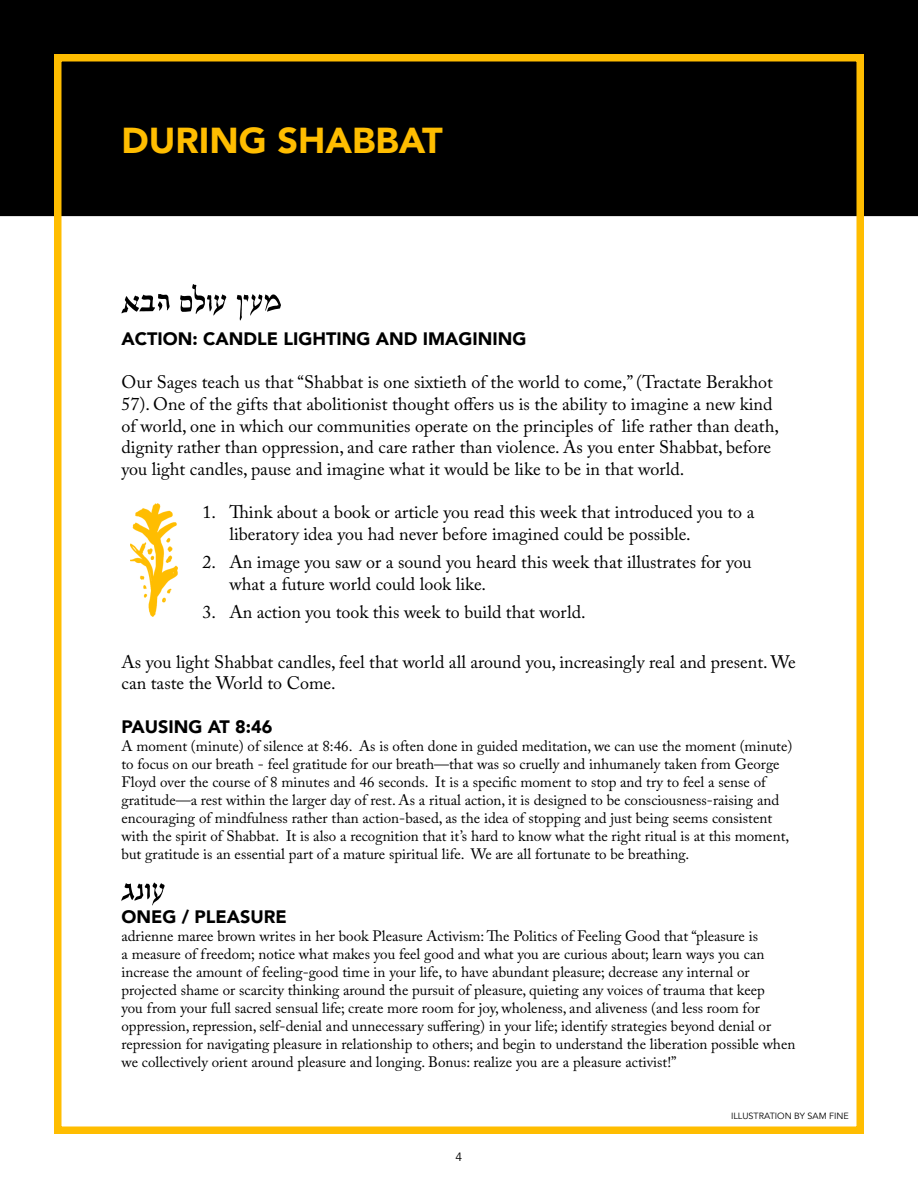
<style>
.page{position:relative;width:918px;height:1188px;background:#fff}
.page>*{position:absolute;margin:0;border:0;box-sizing:border-box;transform-origin:0 0}
.t1{font:900 36px "Avenir";color:#ffbd00}
.t2{font:18px/21.6px "Adobe Caslon Pro";color:#000}
.t3{font:900 18px "Avenir";color:#000}
.t4{font:15px/18px "Adobe Caslon Pro";color:#000}
.t5{font:12px "Avenir";color:#000}
.t6{font:9px "Avenir";color:#000}
</style>
<div class="page">
<div style="left:0;top:0;width:918px;height:216px;background:#000"></div>
<img style="left:131px;top:503px;width:47px;height:113px">
<div style="left:54px;top:54px;width:810px;height:1080px;border:8px solid #ffbd00"></div>
<svg style="left:180px;top:284px;width:46px;height:32px"></svg>
<svg style="left:121px;top:294px;width:49px;height:19px"></svg>
<svg style="left:237px;top:294px;width:44px;height:26px"></svg>
<svg style="left:121px;top:882px;width:44px;height:23px"></svg>
<h1 class="t1" style="left:122px;top:110px;width:323px">DURING SHABBAT</h1>
<p class="t3" style="left:122px;top:324px;width:406px">ACTION: CANDLE LIGHTING AND IMAGINING</p>
<p class="t2" style="left:122px;top:371px;width:659px">Our Sages teach us that “Shabbat is one sixtieth of the world to come,” (Tractate Berakhot 57). One of the gifts that abolitionist thought offers us is the ability to imagine a new kind of world, one in which our communities operate on the principles of life rather than death, dignity rather than oppression, and care rather than violence. As you enter Shabbat, before you light candles, pause and imagine what it would be like to be in that world.</p>
<p class="t2" style="left:230px;top:501px;width:527px;text-indent:-27px">1. Think about a book or article you read this week that introduced you to a liberatory idea you had never before imagined could be possible.</p>
<p class="t2" style="left:230px;top:551px;width:524px;text-indent:-27px">2. An image you saw or a sound you heard this week that illustrates for you what a future world could look like.</p>
<p class="t2" style="left:202px;top:601px;width:385px">3. An action you took this week to build that world.</p>
<p class="t2" style="left:122px;top:651px;width:676px">As you light Shabbat candles, feel that world all around you, increasingly real and present. We can taste the World to Come.</p>
<p class="t3" style="left:122px;top:711px;width:152px">PAUSING AT 8:46</p>
<p class="t4" style="left:122px;top:737px;width:672px">A moment (minute) of silence at 8:46. As is often done in guided meditation, we can use the moment (minute) to focus on our breath - feel gratitude for our breath—that was so cruelly and inhumanely taken from George Floyd over the course of 8 minutes and 46 seconds. It is a specific moment to stop and try to feel a sense of gratitude—a rest within the larger day of rest. As a ritual action, it is designed to be consciousness-raising and encouraging of mindfulness rather than action-based, as the idea of stopping and just being seems consistent with the spirit of Shabbat. It is also a recognition that it’s hard to know what the right ritual is at this moment, but gratitude is an essential part of a mature spiritual life. We are all fortunate to be breathing.</p>
<p class="t3" style="left:122px;top:902px;width:167px">ONEG / PLEASURE</p>
<p class="t4" style="left:122px;top:927px;width:675px">adrienne maree brown writes in her book Pleasure Activism: The Politics of Feeling Good that “pleasure is<br>a measure of freedom; notice what makes you feel good and what you are curious about; learn ways you can increase the amount of feeling-good time in your life, to have abundant pleasure; decrease any internal or projected shame or scarcity thinking around the pursuit of pleasure, quieting any voices of trauma that keep<br>you from your full sacred sensual life; create more room for joy, wholeness, and aliveness (and less room for oppression, repression, self-denial and unnecessary suffering) in your life; identify strategies beyond denial or repression for navigating pleasure in relationship to others; and begin to understand the liberation possible when we collectively orient around pleasure and longing. Bonus: realize you are a pleasure activist!”</p>
<p class="t5" style="left:456px;top:1150px;width:8px">4</p>
<p class="t6" style="left:731px;top:1111px;width:119px">ILLUSTRATION BY SAM FINE</p>
</div>
